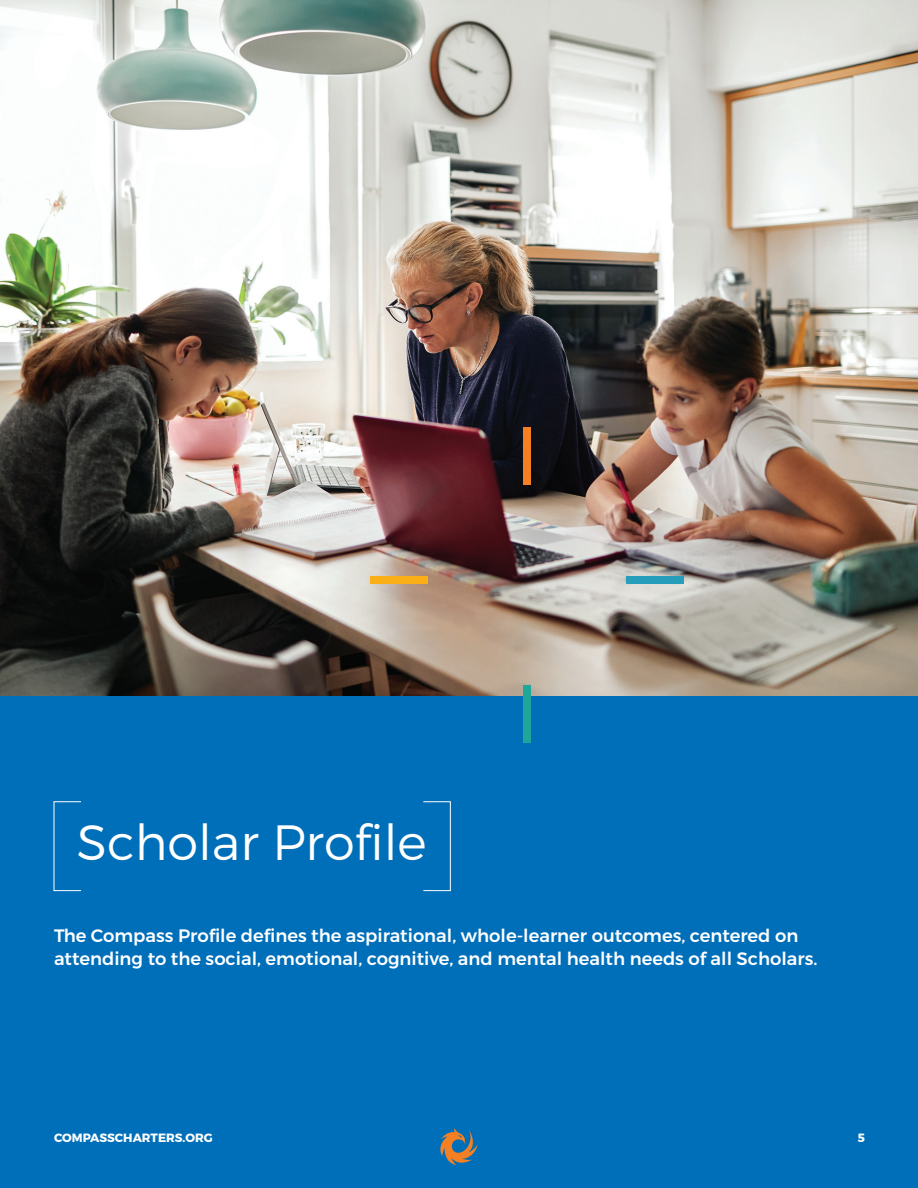
<style>
.page{position:relative;width:918px;height:1188px;background:#fff}
.page>*{position:absolute;margin:0;border:0;box-sizing:border-box;transform-origin:0 0}
.t1{font:300 49.5px "Montserrat";color:#fff}
.Body_Copy_Larger{font:500 18px/22.5px "Montserrat";color:#fff}
.t2{font:700 12px "Montserrat";color:#fff}
</style>
<div class="page">
<div style="left:0;top:581px;width:918px;height:607px;background:#006fba"></div>
<svg style="left:440px;top:1128px;width:38px;height:37px"></svg>
<img style="left:0;top:0;width:918px;height:696px">
<svg style="left:53px;top:801px;width:398px;height:90px"></svg>
<div style="left:523px;top:427px;width:7px;height:58px;background:#f58023"></div>
<div style="left:370px;top:577px;width:58px;height:7px;background:#faaf18"></div>
<div style="left:626px;top:577px;width:58px;height:7px;background:#269ebb"></div>
<div style="left:523px;top:685px;width:7px;height:57px;background:#1ea799"></div>
<p class="t1" style="left:77px;top:812px;width:351px">Scholar Profile</p>
<p class="Body_Copy_Larger" style="left:54px;top:925px;width:765px">The Compass Profile defines the aspirational, whole-learner outcomes, centered on attending to the social, emotional, cognitive, and mental health needs of all Scholars.</p>
<p class="t2" style="left:54px;top:1131px;width:160px">COMPASSCHARTERS.ORG</p>
<p class="t2" style="left:858px;top:1131px;width:9px">5</p>
</div>
